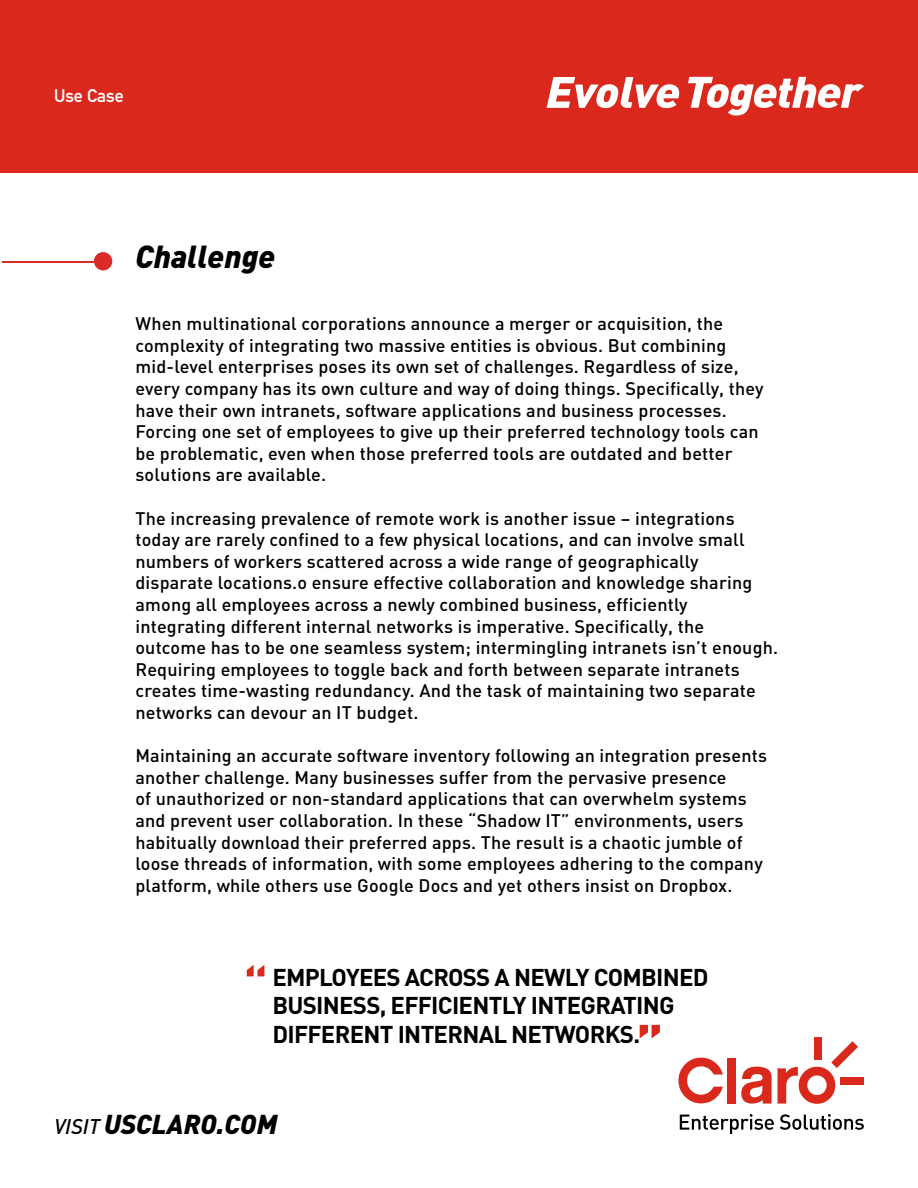
<style>
.page{position:relative;width:918px;height:1188px;background:#fff}
.page>*{position:absolute;margin:0;border:0;box-sizing:border-box;transform-origin:0 0}
.t1{font:700 51px "DINOT";color:#da291c}
.t2{font:900 51px "DIN";color:#da291c}
.t3{font:italic 900 31.5px "DINOT";color:#000}
.t4{font:italic 900 27px "DINOT";color:#000}
.t5{font:700 24px/28.5px "DINOT";letter-spacing:-.03em;color:#000}
.t6{font:500 18px/21.6px "DIN";letter-spacing:.01em;color:#000}
.t7{font:700 18px "DIN Alternate";color:#fff}
.s1{font-weight:500;font-size:21px}
</style>
<div class="page">
<div style="left:0;top:0;width:918px;height:173px;background:#da291c"></div>
<svg style="left:547px;top:77px;width:132px;height:31px"></svg>
<svg style="left:688px;top:77px;width:176px;height:39px"></svg>
<svg style="left:680px;top:1114px;width:94px;height:20px"></svg>
<svg style="left:780px;top:1114px;width:84px;height:16px"></svg>
<div style="left:814px;top:1037px;width:8px;height:23px;background:#d9291c"></div>
<div style="left:841px;top:1077px;width:23px;height:8px;background:#d9291c"></div>
<svg style="left:678px;top:1058px;width:45px;height:45px"></svg>
<svg style="left:741px;top:1067px;width:31px;height:37px"></svg>
<div style="left:727px;top:1058px;width:9px;height:46px;background:#d9291c"></div>
<svg style="left:778px;top:1041px;width:80px;height:63px"></svg>
<hr style="left:2px;top:261px;width:102px;height:2px;background:#d92b27">
<div style="left:94px;top:252px;width:18px;height:18px;background:#d92b27;border-radius:50%"></div>
<p class="t7" style="left:54px;top:82px;width:71px">Use Case</p>
<h2 class="t3" style="left:135px;top:235px;width:141px">Challenge</h2>
<p class="t6" style="left:135px;top:312px;width:630px">When multinational corporations announce a merger or acquisition, the complexity of integrating two massive entities is obvious. But combining mid-level enterprises poses its own set of challenges. Regardless of size, every company has its own culture and way of doing things. Specifically, they have their own intranets, software applications and business processes.<br>Forcing one set of employees to give up their preferred technology tools can be problematic, even when those preferred tools are outdated and better solutions are available.</p>
<p class="t6" style="left:135px;top:507px;width:644px">The increasing prevalence of remote work is another issue – integrations today are rarely confined to a few physical locations, and can involve small numbers of workers scattered across a wide range of geographically disparate locations.o ensure effective collaboration and knowledge sharing among all employees across a newly combined business, efficiently integrating different internal networks is imperative. Specifically, the outcome has to be one seamless system; intermingling intranets isn’t enough.<br>Requiring employees to toggle back and forth between separate intranets creates time-wasting redundancy. And the task of maintaining two separate networks can devour an IT budget.</p>
<p class="t6" style="left:135px;top:744px;width:633px">Maintaining an accurate software inventory following an integration presents another challenge. Many businesses suffer from the pervasive presence<br>of unauthorized or non-standard applications that can overwhelm systems and prevent user collaboration. In these “Shadow IT” environments, users habitually download their preferred apps. The result is a chaotic jumble of loose threads of information, with some employees adhering to the company platform, while others use Google Docs and yet others insist on Dropbox.</p>
<h1 class="t1" style="left:243px;top:955px;width:26px">“</h1>
<h3 class="t5" style="left:272px;top:962px;width:438px">EMPLOYEES ACROSS A NEWLY COMBINED<br>BUSINESS, EFFICIENTLY INTEGRATING<br>DIFFERENT INTERNAL NETWORKS.</h3>
<h1 class="t2" style="left:637px;top:1009px;width:28px">”</h1>
<h3 class="t4" style="left:54px;top:1106px;width:225px"><span class="s1">VISIT</span> USCLARO.COM</h3>
</div>
